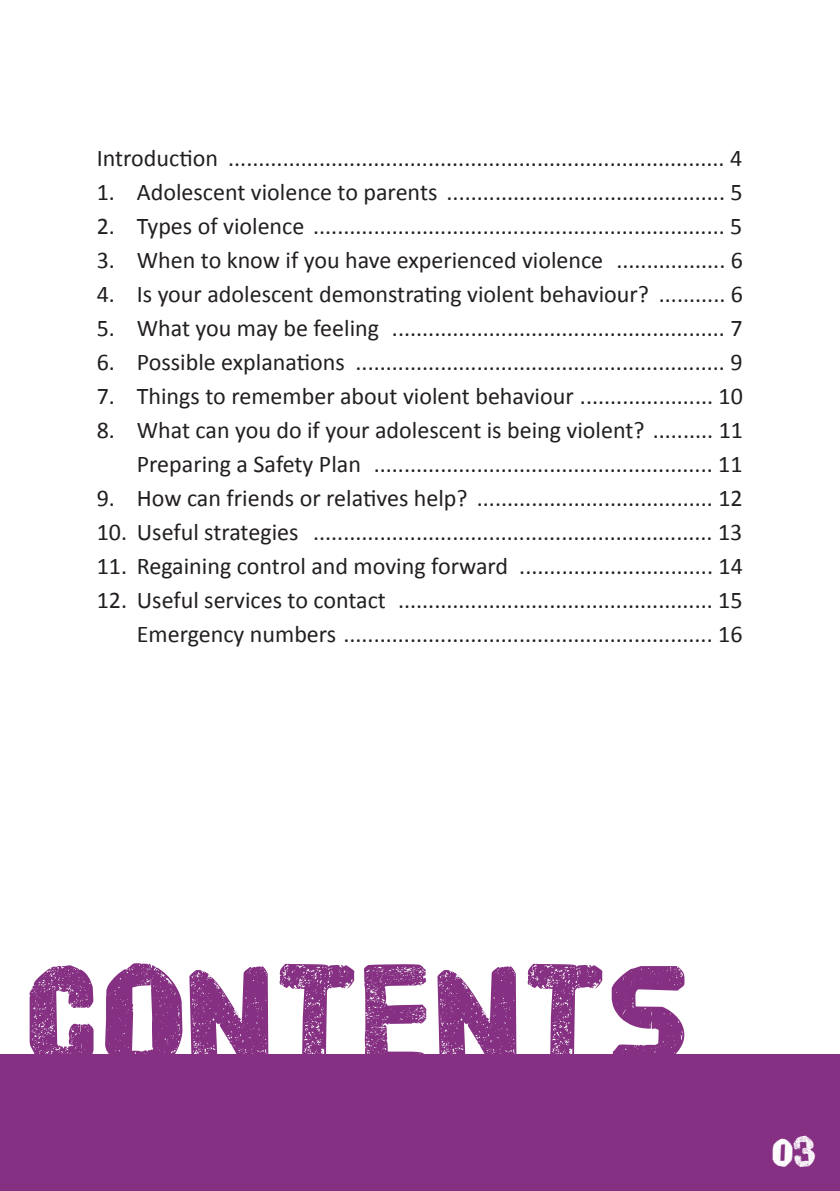
<style>
.page{position:relative;width:840px;height:1191px;background:#fff}
.page>*{position:absolute;margin:0;border:0;box-sizing:border-box;transform-origin:0 0}
.t1{font:158.4px "HVD Poster";color:#853082}
.t2{font:44px "HVD Poster";color:#fff}
.t3{font:24px "Calibri";color:#231f20}
</style>
<div class="page">
<div style="left:0;top:1054px;width:839px;height:137px;background:#853082"></div>
<p class="t3" style="left:97px;top:143px;width:646px">Introduction .................................................................................. 4</p>
<p class="t3" style="left:97px;top:177px;width:20px">1.</p>
<p class="t3" style="left:97px;top:211px;width:20px">2.</p>
<p class="t3" style="left:97px;top:245px;width:20px">3.</p>
<p class="t3" style="left:97px;top:279px;width:20px">4.</p>
<p class="t3" style="left:97px;top:313px;width:20px">5.</p>
<p class="t3" style="left:97px;top:347px;width:20px">6.</p>
<p class="t3" style="left:97px;top:381px;width:20px">7.</p>
<p class="t3" style="left:97px;top:415px;width:20px">8.</p>
<p class="t3" style="left:137px;top:177px;width:607px">Adolescent violence to parents .............................................. 5</p>
<p class="t3" style="left:137px;top:211px;width:606px">Types of violence .................................................................... 5</p>
<p class="t3" style="left:137px;top:245px;width:467px">When to know if you have experienced violence</p>
<p class="t3" style="left:137px;top:279px;width:607px">Is your adolescent demonstrating violent behaviour? ........... 6</p>
<p class="t3" style="left:137px;top:313px;width:243px">What you may be feeling</p>
<p class="t3" style="left:137px;top:347px;width:607px">Possible explanations ............................................................. 9</p>
<p class="t3" style="left:137px;top:381px;width:607px">Things to remember about violent behaviour ...................... 10</p>
<p class="t3" style="left:137px;top:415px;width:607px">What can you do if your adolescent is being violent? .......... 11</p>
<p class="t3" style="left:137px;top:449px;width:225px">Preparing a Safety Plan</p>
<p class="t3" style="left:137px;top:483px;width:607px">How can friends or relatives help? ....................................... 12</p>
<p class="t3" style="left:616px;top:245px;width:128px">.................. 6</p>
<p class="t3" style="left:392px;top:313px;width:352px">....................................................... 7</p>
<p class="t3" style="left:373px;top:449px;width:370px">........................................................ 11</p>
<p class="t3" style="left:97px;top:483px;width:20px">9.</p>
<p class="t3" style="left:97px;top:517px;width:203px">10. Useful strategies</p>
<p class="t3" style="left:97px;top:551px;width:412px">11. Regaining control and moving forward</p>
<p class="t3" style="left:97px;top:585px;width:290px">12. Useful services to contact</p>
<p class="t3" style="left:313px;top:517px;width:430px">.................................................................. 13</p>
<p class="t3" style="left:519px;top:551px;width:225px">................................ 14</p>
<p class="t3" style="left:398px;top:585px;width:346px">.................................................... 15</p>
<p class="t3" style="left:137px;top:619px;width:607px">Emergency numbers ............................................................. 16</p>
<p class="t1" style="left:25px;top:946px;width:667px">CONTENTS</p>
<p class="t2" style="left:771px;top:1131px;width:45px">03</p>
</div>
